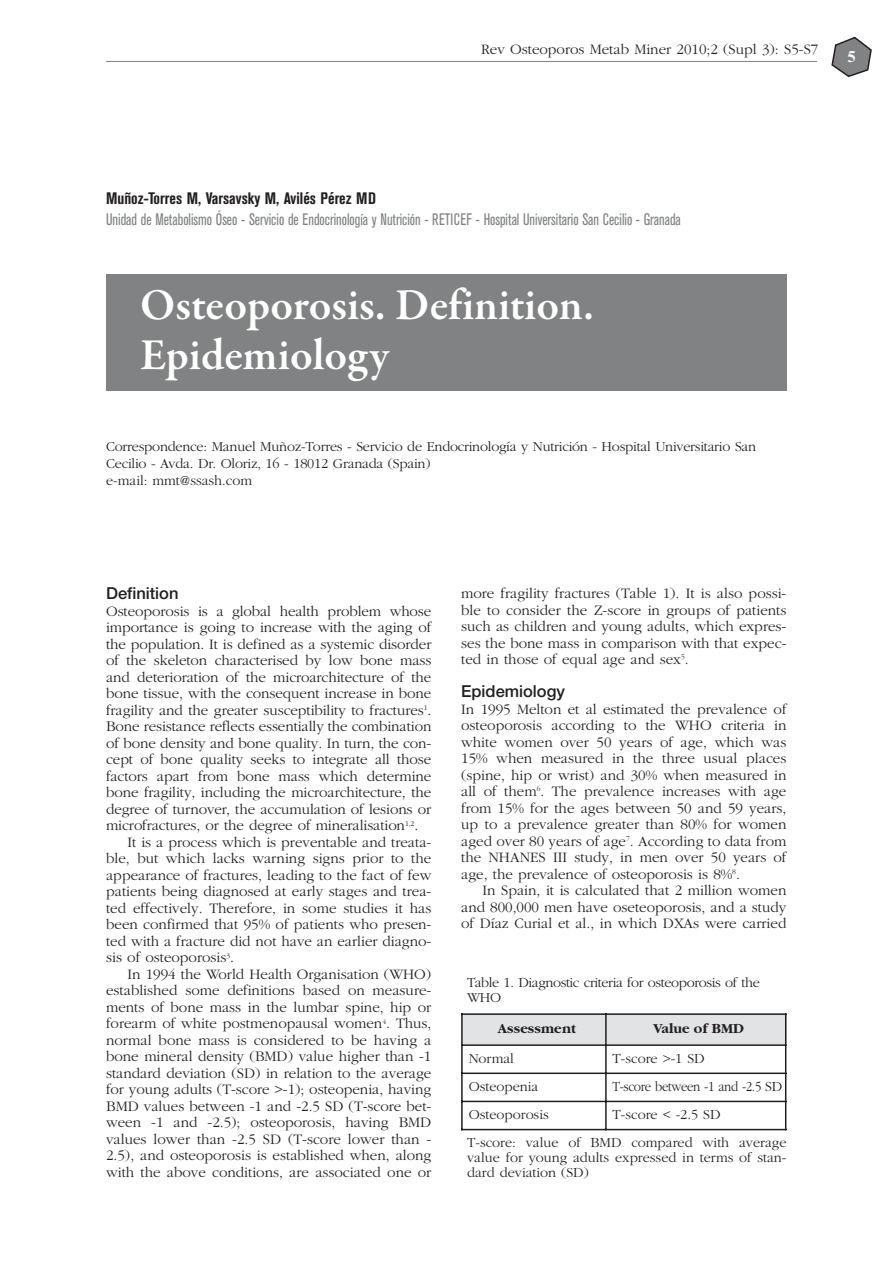
<style>
.page{position:relative;width:893px;height:1263px;background:#fff}
.page>*{position:absolute;margin:0;border:0;box-sizing:border-box;transform-origin:0 0}
.t1{font:600 45px/49.5px "Garamond Premr Pro";color:#fff}
.t2{font:condensed 16.5px "Akzidenz Grotesk BE";color:#808284;scale:.9 1}
.t3{font:700 condensed 16.5px "Akzidenz Grotesk BE";color:#231f20}
.t4{font:500 16.5px "Helvetica Neue";color:#231f20}
.t5{font:700 16.5px "Times New Roman";color:#fff}
.t6{font:300 15px/16.5px "Garamond";color:#231f20;text-align:justify}
.t7{font:300 14.25px/15px "Garamond";letter-spacing:-.015em;color:#231f20}
.t8{font:300 14.25px "Garamond";letter-spacing:-.015em;color:#231f20;scale:.9 1}
.t9{font:700 14.25px "Garamond";color:#231f20}
</style>
<div class="page">
<svg style="left:831px;top:37px;width:41px;height:40px"></svg>
<hr style="left:106px;top:61px;width:711px;height:1px;background:#808284">
<div style="left:106px;top:275px;width:680px;height:116px;background:#808284"></div>
<div style="left:461px;top:1013px;width:145px;height:32px;background:#e2e3e4"></div>
<div style="left:606px;top:1013px;width:180px;height:32px;background:#e2e3e4"></div>
<hr style="left:461px;top:1013px;width:2px;height:117px;background:#231f20">
<hr style="left:605px;top:1013px;width:2px;height:117px;background:#231f20">
<hr style="left:785px;top:1013px;width:1px;height:117px;background:#231f20">
<hr style="left:461px;top:1013px;width:325px;height:2px;background:#231f20">
<hr style="left:461px;top:1044px;width:325px;height:2px;background:#231f20">
<hr style="left:461px;top:1072px;width:325px;height:2px;background:#231f20">
<hr style="left:461px;top:1101px;width:325px;height:1px;background:#231f20">
<hr style="left:461px;top:1129px;width:325px;height:1px;background:#231f20">
<p class="t6" style="left:481px;top:43px;width:339px">Rev Osteoporos Metab Miner 2010;2 (Supl 3): S5-S7</p>
<p class="t5" style="left:847px;top:51px;width:10px">5</p>
<p class="t3" style="left:106px;top:192px;width:271px">Muñoz-Torres M, Varsavsky M, Avilés Pérez MD</p>
<p class="t2" style="left:106px;top:213px;width:640px">Unidad de Metabolismo Óseo - Servicio de Endocrinología y Nutrición - RETICEF - Hospital Universitario San Cecilio - Granada</p>
<h1 class="t1" style="left:140px;top:284px;width:455px">Osteoporosis. Definition.<br>Epidemiology</h1>
<p class="t7" style="left:106px;top:439px;width:652px;line-height:17.1px">Correspondence: Manuel Muñoz-Torres - Servicio de Endocrinología y Nutrición - Hospital Universitario San<br>Cecilio - Avda. Dr. Oloriz, 16 - 18012 Granada (Spain)<br>e-mail: mmt@ssash.com</p>
<p class="t4" style="left:106px;top:587px;width:74px">Definition</p>
<p class="t6" style="left:106px;top:604px;width:327px">Osteoporosis is a global health problem whose</p>
<p class="t6" style="left:106px;top:620px;width:327px">importance is going to increase with the aging of</p>
<p class="t6" style="left:106px;top:637px;width:327px">the population. It is defined as a systemic disorder</p>
<p class="t6" style="left:106px;top:653px;width:327px">of the skeleton characterised by low bone mass</p>
<p class="t6" style="left:106px;top:670px;width:327px">and deterioration of the microarchitecture of the</p>
<p class="t6" style="left:106px;top:686px;width:327px">bone tissue, with the consequent increase in bone</p>
<p class="t6" style="left:106px;top:703px;width:327px">fragility and the greater susceptibility to fractures<sup>1</sup>.</p>
<p class="t6" style="left:106px;top:719px;width:327px">Bone resistance reflects essentially the combination</p>
<p class="t6" style="left:106px;top:736px;width:327px">of bone density and bone quality. In turn, the con-</p>
<p class="t6" style="left:106px;top:752px;width:327px">cept of bone quality seeks to integrate all those</p>
<p class="t6" style="left:106px;top:769px;width:327px">factors apart from bone mass which determine</p>
<p class="t6" style="left:106px;top:785px;width:327px">bone fragility, including the microarchitecture, the</p>
<p class="t6" style="left:106px;top:802px;width:327px">degree of turnover, the accumulation of lesions or</p>
<p class="t6" style="left:106px;top:818px;width:314px">microfractures, or the degree of mineralisation<sup>1,2</sup>.</p>
<p class="t6" style="left:127px;top:835px;width:305px">It is a process which is preventable and treata-</p>
<p class="t6" style="left:106px;top:851px;width:327px">ble, but which lacks warning signs prior to the</p>
<p class="t6" style="left:106px;top:868px;width:327px">appearance of fractures, leading to the fact of few</p>
<p class="t6" style="left:106px;top:884px;width:327px">patients being diagnosed at early stages and trea-</p>
<p class="t6" style="left:106px;top:901px;width:327px">ted effectively. Therefore, in some studies it has</p>
<p class="t6" style="left:106px;top:917px;width:327px">been confirmed that 95% of patients who presen-</p>
<p class="t6" style="left:106px;top:934px;width:327px">ted with a fracture did not have an earlier diagno-</p>
<p class="t6" style="left:106px;top:950px;width:129px">sis of osteoporosis<sup>3</sup>.</p>
<p class="t6" style="left:127px;top:967px;width:305px">In 1994 the World Health Organisation (WHO)</p>
<p class="t6" style="left:106px;top:983px;width:327px">established some definitions based on measure-</p>
<p class="t6" style="left:106px;top:1000px;width:327px">ments of bone mass in the lumbar spine, hip or</p>
<p class="t6" style="left:106px;top:1016px;width:327px">forearm of white postmenopausal women<sup>4</sup>. Thus,</p>
<p class="t6" style="left:106px;top:1033px;width:327px">normal bone mass is considered to be having a</p>
<p class="t6" style="left:106px;top:1049px;width:327px">bone mineral density (BMD) value higher than -1</p>
<p class="t6" style="left:106px;top:1066px;width:327px">standard deviation (SD) in relation to the average</p>
<p class="t6" style="left:106px;top:1082px;width:327px">for young adults (T-score &gt;-1); osteopenia, having</p>
<p class="t6" style="left:106px;top:1099px;width:327px">BMD values between -1 and -2.5 SD (T-score bet-</p>
<p class="t6" style="left:106px;top:1115px;width:327px">ween -1 and -2.5); osteoporosis, having BMD</p>
<p class="t6" style="left:106px;top:1132px;width:327px">values lower than -2.5 SD (T-score lower than -</p>
<p class="t6" style="left:106px;top:1148px;width:327px">2.5), and osteoporosis is established when, along</p>
<p class="t6" style="left:106px;top:1165px;width:327px">with the above conditions, are associated one or</p>
<p class="t6" style="left:461px;top:586px;width:327px">more fragility fractures (Table 1). It is also possi&shy;ble to consider the Z-score in groups of patients such as children and young adults, which expres&shy;ses the bone mass in comparison with that expec&shy;ted in those of equal age and sex<sup>5</sup>.</p>
<p class="t4" style="left:461px;top:685px;width:105px">Epidemiology</p>
<p class="t6" style="left:461px;top:702px;width:327px">In 1995 Melton et al estimated the prevalence of osteoporosis according to the WHO criteria in white women over 50 years of age, which was 15% when measured in the three usual places (spine, hip or wrist) and 30% when measured in all of them<sup>6</sup>. The prevalence increases with age from 15% for the ages between 50 and 59 years, up to a prevalence greater than 80% for women aged over 80 years of age<sup>7</sup>. According to data from the NHANES III study, in men over 50 years of age, the prevalence of osteoporosis is 8%<sup>8</sup>.</p>
<p class="t6" style="left:461px;top:883px;width:327px;text-indent:21px">In Spain, it is calculated that 2 million women and 800,000 men have oseteoporosis, and a study of Díaz Curial et al., in which DXAs were carried</p>
<p class="t7" style="left:467px;top:976px;width:294px">Table 1. Diagnostic criteria for osteoporosis of the<br>WHO</p>
<p class="t9" style="left:498px;top:1023px;width:80px">Assessment</p>
<p class="t9" style="left:653px;top:1023px;width:92px">Value of BMD</p>
<p class="t7" style="left:469px;top:1052px;width:47px">Normal</p>
<p class="t7" style="left:613px;top:1052px;width:94px">T-score &gt;-1 SD</p>
<p class="t7" style="left:469px;top:1080px;width:71px">Osteopenia</p>
<p class="t8" style="left:613px;top:1081px;width:190px">T-score between -1 and -2.5 SD</p>
<p class="t7" style="left:469px;top:1108px;width:82px">Osteoporosis</p>
<p class="t7" style="left:613px;top:1108px;width:109px">T-score &lt; -2.5 SD</p>
<p class="t7" style="left:467px;top:1136px;width:321px;text-align:justify">T-score: value of BMD compared with average value for young adults expressed in terms of stan&shy;dard deviation (SD)</p>
</div>
